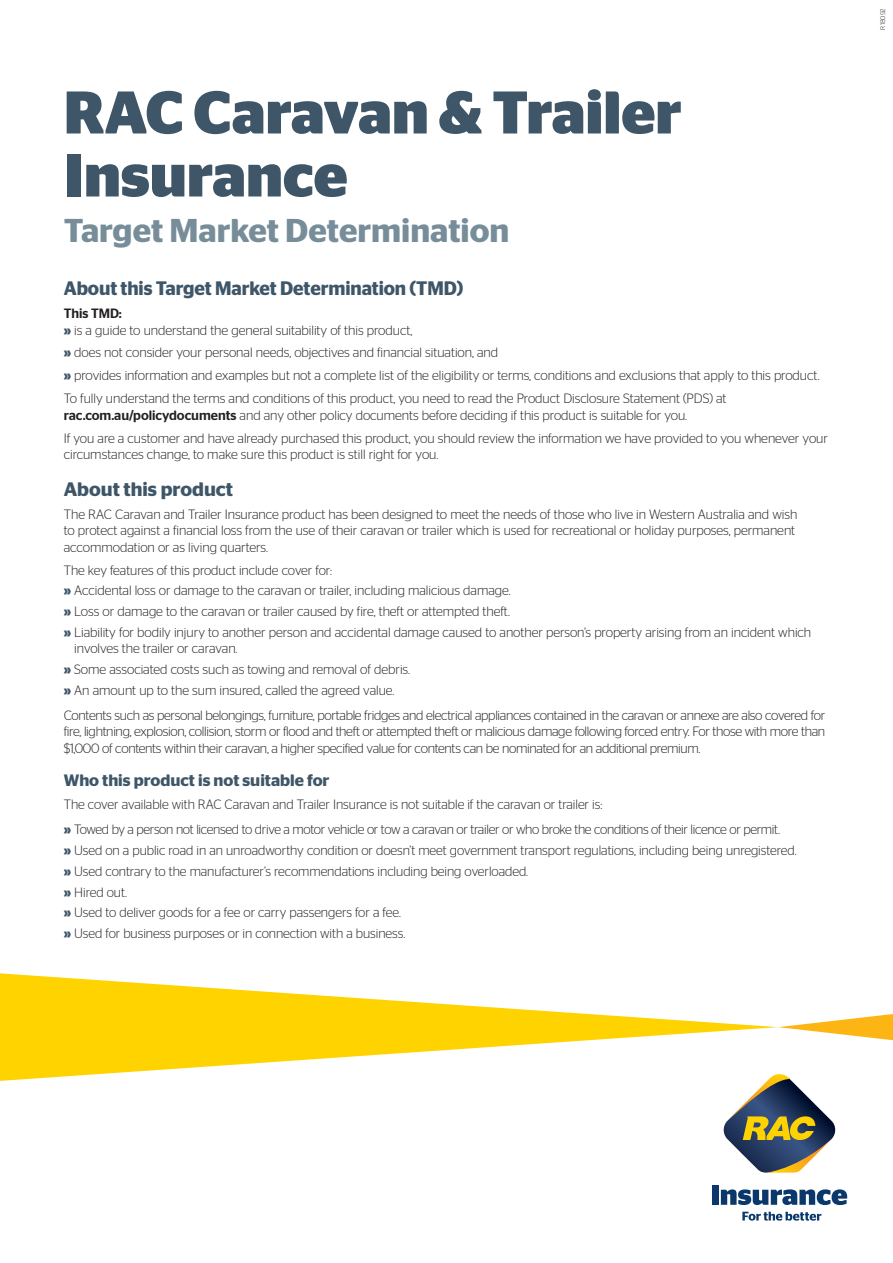
<style>
.page{position:relative;width:893px;height:1263px;background:#fff}
.page>*{position:absolute;margin:0;border:0;box-sizing:border-box;transform-origin:0 0}
.t1{font:700 60px/63px "Stag Sans";color:#3e5668}
.t2{font:600 33px "Stag Sans";color:#778d9a}
.t3{font:600 19.5px "Stag Sans";letter-spacing:-.005em;color:#3e5668;scale:.96 1}
.t4{font:600 19.5px "Stag Sans";letter-spacing:-.005em;color:#3e5668}
.t5{font:600 16.5px "Stag Sans";color:#3e5668}
.t6{font:300 13.5px/20.7px "Stag Sans";letter-spacing:-.005em;color:#231f20}
.t7{font:300 13.5px/25px "Stag Sans";letter-spacing:-.025em;color:#231f20}
.t8{font:300 6.75px "Stag Sans";letter-spacing:.01em;color:#231f20}
.s1{font-weight:500}
.s2{font-weight:700;color:#3e5668}
</style>
<div class="page">
<svg style="left:778px;top:1014px;width:115px;height:26px"></svg>
<svg style="left:0;top:973px;width:778px;height:108px"></svg>
<svg style="left:722px;top:1074px;width:114px;height:98px"></svg>
<div style="left:712px;top:1185px;width:6px;height:20px;background:#0a386b"></div>
<svg style="left:721px;top:1189px;width:126px;height:16px"></svg>
<svg style="left:742px;top:1212px;width:79px;height:8px"></svg>
<h1 class="t1" style="left:64px;top:81px;width:619px">RAC Caravan &amp; Trailer<br>Insurance</h1>
<h2 class="t2" style="left:64px;top:212px;width:447px">Target Market Determination</h2>
<h3 class="t3" style="left:64px;top:277px;width:418px">About this Target Market Determination (TMD)</h3>
<p class="t6" style="left:64px;top:305px;width:350px;line-height:16.5px"><span class="s1">This TMD:<br></span><span class="s2">»</span> is a guide to understand the general suitability of this product,</p>
<p class="t6" style="left:64px;top:341px;width:757px;line-height:23px"><span class="s2">»</span> does not consider your personal needs, objectives and financial situation, and<br><span class="s2">»</span> provides information and examples but not a complete list of the eligibility or terms, conditions and exclusions that apply to this product.<br>To fully understand the terms and conditions of this product, you need to read the Product Disclosure Statement (PDS) at</p>
<p class="t6" style="left:64px;top:403px;width:766px;line-height:23px"><span class="s1">rac.com.au/policydocuments</span> and any other policy documents before deciding if this product is suitable for you.<br>If you are a customer and have already purchased this product, you should review the information we have provided to you whenever your</p>
<p class="t6" style="left:64px;top:444px;width:376px">circumstances change, to make sure this product is still right for you.</p>
<h3 class="t4" style="left:64px;top:478px;width:171px">About this product</h3>
<p class="t6" style="left:64px;top:506px;width:735px;line-height:16.5px">The RAC Caravan and Trailer Insurance product has been designed to meet the needs of those who live in Western Australia and wish to protect against a financial loss from the use of their caravan or trailer which is used for recreational or holiday purposes, permanent accommodation or as living quarters.</p>
<p class="t6" style="left:64px;top:559px;width:749px">The key features of this product include cover for:<br><span class="s2">»</span> Accidental loss or damage to the caravan or trailer, including malicious damage.<br><span class="s2">»</span> Loss or damage to the caravan or trailer caused by fire, theft or attempted theft.<br><span class="s2">»</span> Liability for bodily injury to another person and accidental damage caused to another person’s property arising from an incident which</p>
<p class="t6" style="left:64px;top:638px;width:348px;text-indent:10px">involves the trailer or caravan.<br><span class="s2">»</span> Some associated costs such as towing and removal of debris. <span class="s2">»</span> An amount up to the sum insured, called the agreed value.</p>
<p class="t6" style="left:64px;top:707px;width:763px;line-height:16.5px;text-align:justify">Contents such as personal belongings, furniture, portable fridges and electrical appliances contained in the caravan or annexe are also covered for fire, lightning, explosion, collision, storm or flood and theft or attempted theft or malicious damage following forced entry. For those with more than $1,000 of contents within their caravan, a higher specified value for contents can be nominated for an additional premium.</p>
<p class="t5" style="left:64px;top:771px;width:267px">Who this product is not suitable for</p>
<p class="t7" style="left:64px;top:792px;width:718px">The cover available with RAC Caravan and Trailer Insurance is not suitable if the caravan or trailer is:<br><span class="s2">»</span> Towed by a person not licensed to drive a motor vehicle or tow a caravan or trailer or who broke the conditions of their licence or permit.</p>
<p class="t6" style="left:64px;top:840px;width:734px"><span class="s2">»</span> Used on a public road in an unroadworthy condition or doesn’t meet government transport regulations, including being unregistered. <span class="s2">»</span> Used contrary to the manufacturer’s recommendations including being overloaded.<br><span class="s2">»</span> Hired out.<br><span class="s2">»</span> Used to deliver goods for a fee or carry passengers for a fee.<br><span class="s2">»</span> Used for business purposes or in connection with a business.</p>
<p class="t8" style="left:879px;top:30px;width:23px;rotate:-90deg">R18092</p>
</div>
